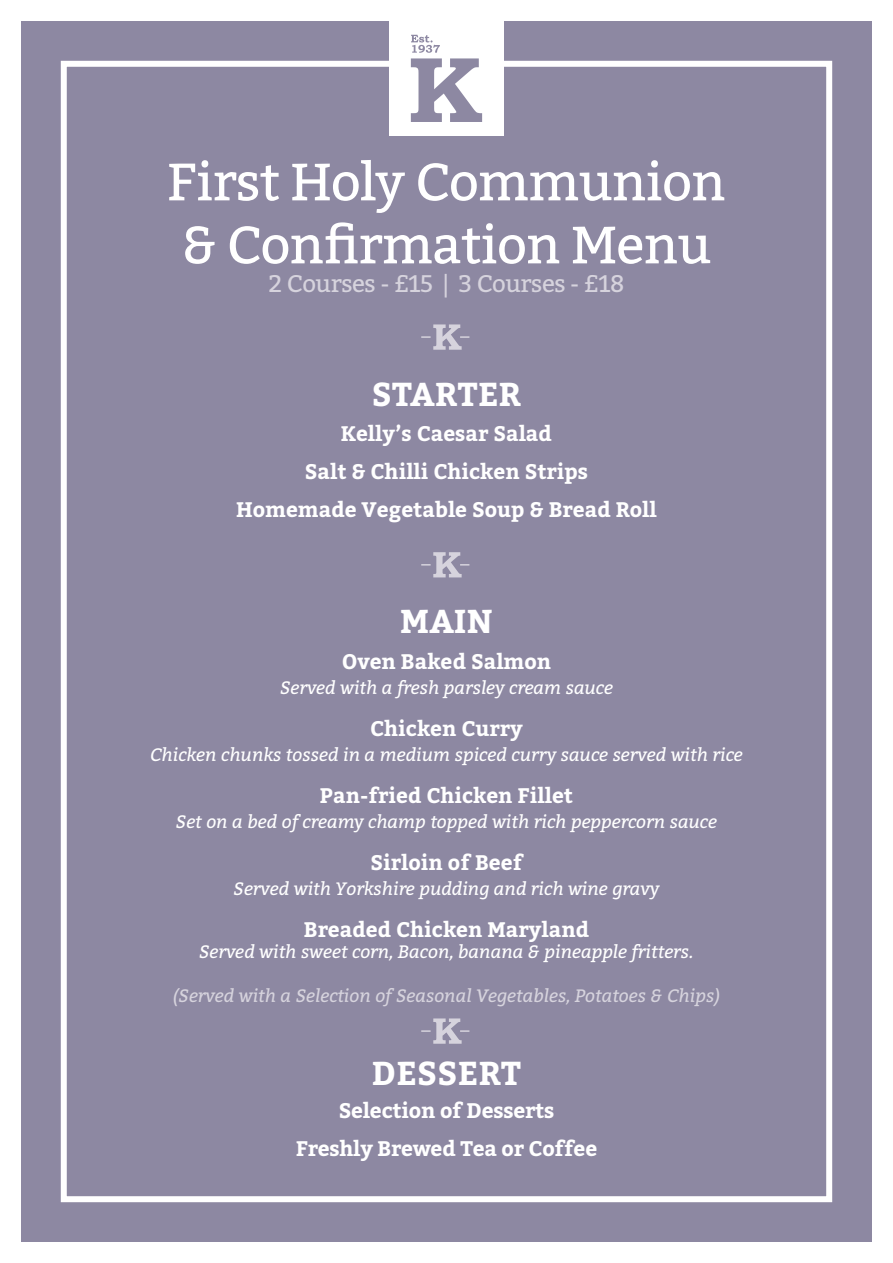
<style>
.page{position:relative;width:893px;height:1263px;background:#fff}
.page>*{position:absolute;margin:0;border:0;box-sizing:border-box;transform-origin:0 0}
.t1{font:52.5px/63px "Bitter";letter-spacing:-.02em;color:#fff}
.t2{font:700 33px "Bitter";letter-spacing:.01em;color:#fff}
.t3{font:24px "Bitter";letter-spacing:-.02em;color:#d6d3dd}
.t4{font:700 21px/38px "Bitter";color:#fff;text-align:center}
.t5{font:italic 18px "Bitter";color:#fff}
.t6{font:italic 18px "Bitter";color:#d6d3dd}
</style>
<div class="page">
<div style="left:21px;top:21px;width:851px;height:1221px;background:#8d88a2"></div>
<div style="left:61px;top:61px;width:771px;height:1141px;border:6px solid #fff"></div>
<div style="left:389px;top:21px;width:115px;height:114px;background:#fff"></div>
<svg style="left:411px;top:35px;width:71px;height:87px"></svg>
<svg style="left:421px;top:324px;width:48px;height:26px"></svg>
<svg style="left:421px;top:552px;width:48px;height:25px"></svg>
<svg style="left:421px;top:1018px;width:48px;height:26px"></svg>
<h1 class="t1" style="left:167px;top:149px;width:560px">First Holy Communion &amp; Confirmation Menu</h1>
<h3 class="t3" style="left:269px;top:266px;width:357px">2 Courses - £15 | 3 Courses - £18</h3>
<h2 class="t2" style="left:372px;top:368px;width:151px">STARTER</h2>
<p class="t4" style="left:236px;top:414px;width:422px">Kelly’s Caesar Salad<br>Salt &amp; Chilli Chicken Strips<br>Homemade Vegetable Soup &amp; Bread Roll</p>
<h2 class="t2" style="left:400px;top:596px;width:94px">MAIN</h2>
<p class="t4" style="left:342px;top:642px;width:211px">Oven Baked Salmon</p>
<p class="t5" style="left:280px;top:675px;width:334px">Served with a fresh parsley cream sauce</p>
<p class="t4" style="left:370px;top:709px;width:154px">Chicken Curry</p>
<p class="t5" style="left:150px;top:742px;width:594px">Chicken chunks tossed in a medium spiced curry sauce served with rice</p>
<p class="t4" style="left:320px;top:776px;width:255px">Pan-fried Chicken Fillet</p>
<p class="t5" style="left:176px;top:809px;width:543px">Set on a bed of creamy champ topped with rich peppercorn sauce</p>
<p class="t4" style="left:371px;top:843px;width:153px">Sirloin of Beef</p>
<p class="t5" style="left:234px;top:875px;width:427px">Served with Yorkshire pudding and rich wine gravy</p>
<p class="t4" style="left:304px;top:910px;width:287px">Breaded Chicken Maryland</p>
<p class="t5" style="left:199px;top:939px;width:496px">Served with sweet corn, Bacon, banana &amp; pineapple fritters.</p>
<p class="t6" style="left:173px;top:983px;width:549px">(Served with a Selection of Seasonal Vegetables, Potatoes &amp; Chips)</p>
<h2 class="t2" style="left:372px;top:1047px;width:151px">DESSERT</h2>
<p class="t4" style="left:296px;top:1091px;width:303px">Selection of Desserts<br>Freshly Brewed Tea or Coffee</p>
</div>
